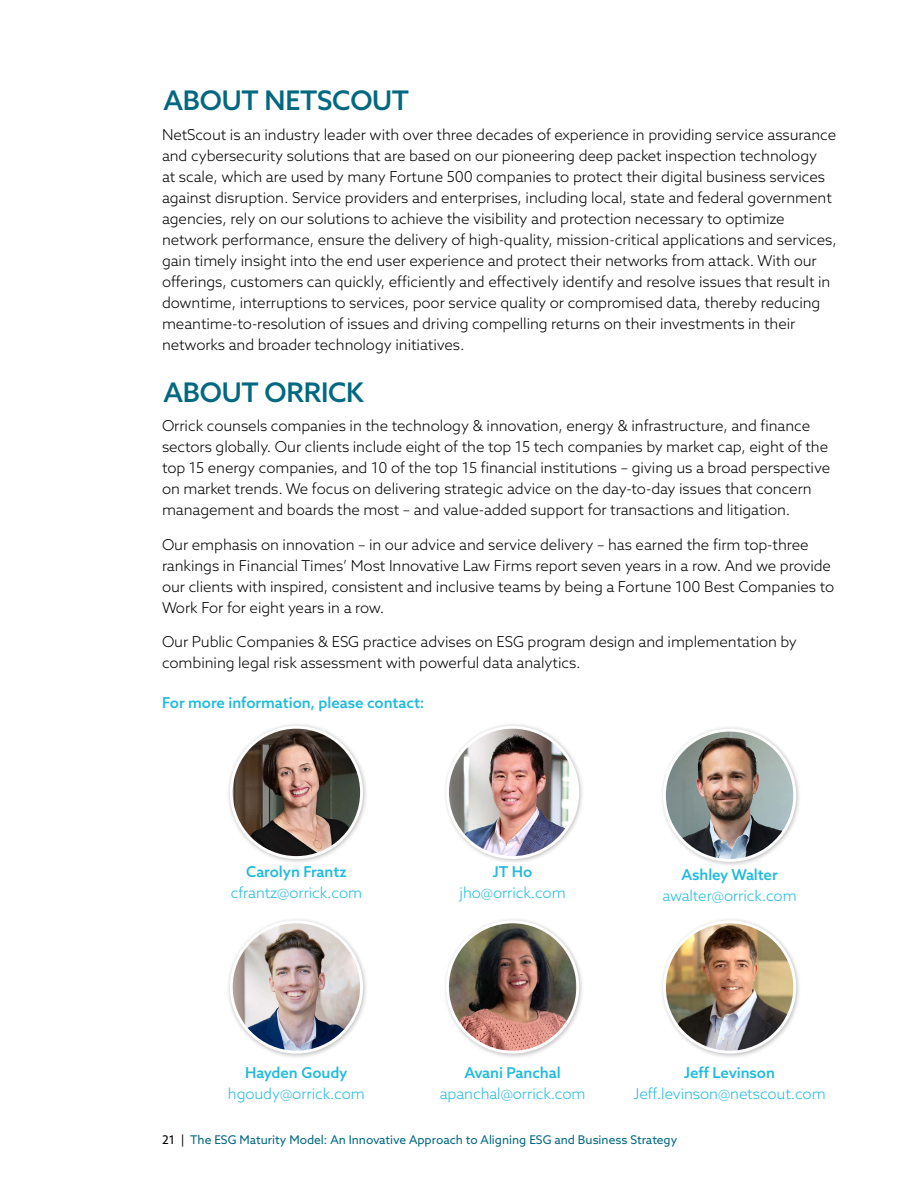
<style>
.page{position:relative;width:918px;height:1188px;background:#fff}
.page>*{position:absolute;margin:0;border:0;box-sizing:border-box;transform-origin:0 0}
.t1{font:500 27px "Azo Sans";letter-spacing:-.01em;color:#006880}
.t2{font:300 15px/21px "Azo Sans";letter-spacing:-.005em;color:#000}
.t3{font:300 15px "Azo Sans";letter-spacing:-.005em;color:#21badc}
.t4{font:500 15px "Azo Sans";letter-spacing:-.005em;color:#21badc}
.t5{font:12px "Azo Sans";color:#006880}
.s1{color:#000}
</style>
<div class="page">
<div style="left:226px;top:722px;width:142px;height:142px;background:#000;opacity:.25"></div>
<img style="left:231px;top:727px;width:131px;height:131px;border-radius:65px">
<div style="left:230px;top:726px;width:133px;height:133px;border:3px solid #fff;border-radius:50%"></div>
<div style="left:443px;top:722px;width:142px;height:142px;background:#000;opacity:.25"></div>
<img style="left:447px;top:727px;width:131px;height:131px;border-radius:65px">
<div style="left:446px;top:726px;width:133px;height:133px;border:3px solid #fff;border-radius:50%"></div>
<div style="left:660px;top:725px;width:142px;height:142px;background:#000;opacity:.25"></div>
<img style="left:664px;top:730px;width:131px;height:130px;border-radius:65px">
<div style="left:663px;top:729px;width:133px;height:133px;border:3px solid #fff;border-radius:50%"></div>
<div style="left:443px;top:917px;width:142px;height:142px;background:#000;opacity:.25"></div>
<img style="left:447px;top:922px;width:131px;height:130px;border-radius:65px">
<div style="left:446px;top:920px;width:133px;height:134px;border:3px solid #fff;border-radius:50%"></div>
<div style="left:226px;top:917px;width:142px;height:142px;background:#000;opacity:.25"></div>
<img style="left:231px;top:922px;width:131px;height:130px;border-radius:65px">
<div style="left:230px;top:920px;width:133px;height:134px;border:3px solid #fff;border-radius:50%"></div>
<div style="left:660px;top:917px;width:142px;height:142px;background:#000;opacity:.25"></div>
<img style="left:664px;top:922px;width:131px;height:130px;border-radius:65px">
<div style="left:663px;top:920px;width:133px;height:134px;border:3px solid #fff;border-radius:50%"></div>
<h1 class="t1" style="left:164px;top:83px;width:247px">ABOUT NETSCOUT</h1>
<p class="t2" style="left:162px;top:124px;width:676px">NetScout is an industry leader with over three decades of experience in providing service assurance and cybersecurity solutions that are based on our pioneering deep packet inspection technology<br>at scale, which are used by many Fortune 500 companies to protect their digital business services against disruption. Service providers and enterprises, including local, state and federal government agencies, rely on our solutions to achieve the visibility and protection necessary to optimize network performance, ensure the delivery of high-quality, mission-critical applications and services, gain timely insight into the end user experience and protect their networks from attack. With our offerings, customers can quickly, efficiently and effectively identify and resolve issues that result in downtime, interruptions to services, poor service quality or compromised data, thereby reducing meantime-to-resolution of issues and driving compelling returns on their investments in their networks and broader technology initiatives.</p>
<h1 class="t1" style="left:164px;top:375px;width:202px">ABOUT ORRICK</h1>
<p class="t2" style="left:162px;top:415px;width:670px">Orrick counsels companies in the technology &amp; innovation, energy &amp; infrastructure, and finance sectors globally. Our clients include eight of the top 15 tech companies by market cap, eight of the top 15 energy companies, and 10 of the top 15 financial institutions – giving us a broad perspective on market trends. We focus on delivering strategic advice on the day-to-day issues that concern management and boards the most – and value-added support for transactions and litigation.</p>
<p class="t2" style="left:162px;top:534px;width:674px">Our emphasis on innovation – in our advice and service delivery – has earned the firm top-three rankings in Financial Times’ Most Innovative Law Firms report seven years in a row. And we provide our clients with inspired, consistent and inclusive teams by being a Fortune 100 Best Companies to Work For for eight years in a row.</p>
<p class="t2" style="left:162px;top:631px;width:636px">Our Public Companies &amp; ESG practice advises on ESG program design and implementation by combining legal risk assessment with powerful data analytics.</p>
<p class="t4" style="left:162px;top:693px;width:264px">For more information, please contact:</p>
<p class="t4" style="left:246px;top:861px;width:102px">Carolyn Frantz</p>
<p class="t3" style="left:231px;top:883px;width:133px">cfrantz@orrick.com</p>
<p class="t4" style="left:245px;top:1063px;width:104px">Hayden Goudy</p>
<p class="t3" style="left:228px;top:1084px;width:139px">hgoudy@orrick.com</p>
<p class="t4" style="left:493px;top:861px;width:41px">JT Ho</p>
<p class="t3" style="left:460px;top:883px;width:108px">jho@orrick.com</p>
<p class="t4" style="left:681px;top:864px;width:98px">Ashley Walter</p>
<p class="t3" style="left:663px;top:885px;width:136px">awalter@orrick.com</p>
<p class="t4" style="left:465px;top:1063px;width:98px">Avani Panchal</p>
<p class="t3" style="left:440px;top:1084px;width:147px">apanchal@orrick.com</p>
<p class="t4" style="left:684px;top:1063px;width:92px">Jeff Levinson</p>
<p class="t3" style="left:633px;top:1084px;width:194px">Jeff.levinson@netscout.com</p>
<p class="t5" style="left:162px;top:1131px;width:517px"><span class="s1">21 |</span> The ESG Maturity Model: An Innovative Approach to Aligning ESG and Business Strategy</p>
</div>
